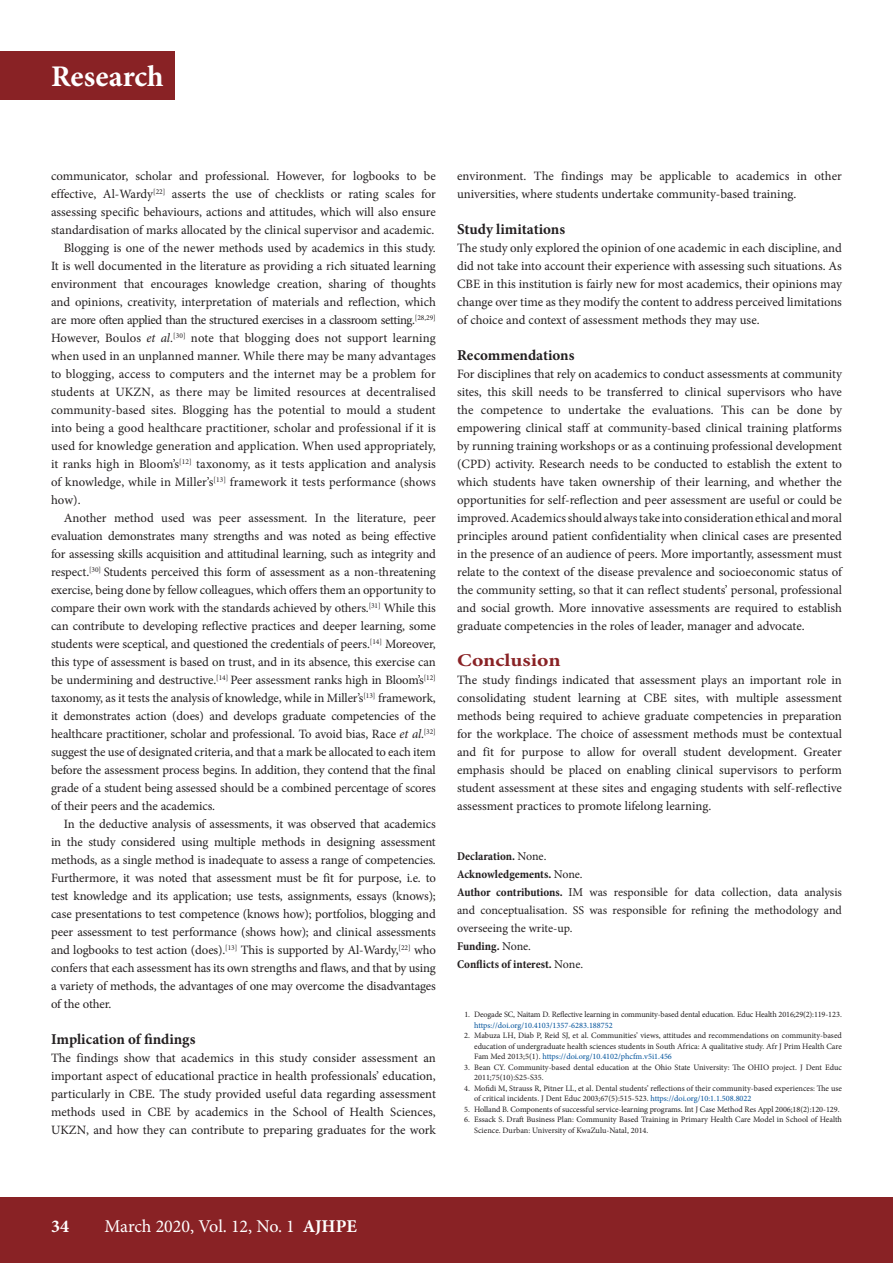
<style>
.page{position:relative;width:893px;height:1263px;background:#fff}
.page>*{position:absolute;margin:0;border:0;box-sizing:border-box;transform-origin:0 0}
.t1{font:700 30px "Minion Pro";color:#fff}
.t2{font:18px "Minion Pro";letter-spacing:-.005em;color:#fff}
.B_HEAD{font:700 18px "Minion Pro";color:#892225;scale:1.2 1}
.t3{font:700 18px "Minion Pro";color:#fff}
.C_HEAD{font:700 15px "Minion Pro";color:#231f20}
.BODY_TEXT_INDENT{font:12.75px/18px "Minion Pro";letter-spacing:-.005em;color:#231f20;text-align:justify}
.BODY_TEXT_1ST_PARAGR{font:12.75px/18px "Minion Pro";color:#231f20;text-align:justify}
.ACKNOWLEGEMENTS{font:12px/18px "Minion Pro";color:#231f20;text-align:justify}
.ACKNOWLEGEMENTS-2{font:700 condensed 12px "Minion Pro";color:#231f20}
.t4{font:8.25px/10.5px "Minion Pro";letter-spacing:-.005em;color:#231f20}
.s1{font-style:italic}
.s2{font-weight:400;font-stretch:normal}
.s3{font-weight:700;font-stretch:condensed}
.s4{color:#01529a}
.s5{font-weight:700}
</style>
<div class="page">
<div style="left:0;top:1197px;width:893px;height:66px;background:#892225"></div>
<div style="left:0;top:51px;width:174px;height:49px;background:#892225"></div>
<h1 class="t1" style="left:51px;top:56px;width:114px">Research</h1>
<p class="BODY_TEXT_INDENT" style="left:51px;top:167px;width:386px">communicator, scholar and professional. However, for logbooks to be effective, Al-Wardy<sup>[22]</sup> asserts the use of checklists or rating scales for assessing specific behaviours, actions and attitudes, which will also ensure standardisation of marks allocated by the clinical supervisor and academic.</p>
<p class="BODY_TEXT_INDENT" style="left:51px;top:239px;width:386px;text-indent:13px">Blogging is one of the newer methods used by academics in this study.<br>It is well documented in the literature as providing a rich situated learning environment that encourages knowledge creation, sharing of thoughts and opinions, creativity, interpretation of materials and reflection, which are more often applied than the structured exercises in a classroom setting.<sup>[28,29] </sup>However, Boulos <span class="s1">et al</span>.<sup>[30]</sup> note that blogging does not support learning when used in an unplanned manner. While there may be many advantages to blogging, access to computers and the internet may be a problem for students at UKZN, as there may be limited resources at decentralised community-based sites. Blogging has the potential to mould a student into being a good healthcare practitioner, scholar and professional if it is used for knowledge generation and application. When used appropriately, it ranks high in Bloom’s<sup>[12]</sup> taxonomy, as it tests application and analysis of knowledge, while in Miller’s<sup>[13]</sup> framework it tests performance (shows how).</p>
<p class="BODY_TEXT_INDENT" style="left:51px;top:509px;width:386px;text-indent:13px">Another method used was peer assessment. In the literature, peer evaluation demonstrates many strengths and was noted as being effective for assessing skills acquisition and attitudinal learning, such as integrity and respect.<sup>[30]</sup> Students perceived this form of assessment as a non-threatening exercise, being done by fellow colleagues, which offers them an opportunity to compare their own work with the standards achieved by others.<sup>[31]</sup> While this can contribute to developing reflective practices and deeper learning, some students were sceptical, and questioned the credentials of peers.<sup>[14]</sup> Moreover, this type of assessment is based on trust, and in its absence, this exercise can be undermining and destructive.<sup>[14]</sup> Peer assessment ranks high in Bloom’s<sup>[12] </sup>taxonomy, as it tests the analysis of knowledge, while in Miller’s<sup>[13]</sup> framework, it demonstrates action (does) and develops graduate competencies of the healthcare practitioner, scholar and professional. To avoid bias, Race <span class="s1">et al</span>.<sup>[32] </sup>suggest the use of designated criteria, and that a mark be allocated to each item before the assessment process begins. In addition, they contend that the final grade of a student being assessed should be a combined percentage of scores of their peers and the academics.</p>
<p class="BODY_TEXT_INDENT" style="left:51px;top:815px;width:386px;text-indent:13px">In the deductive analysis of assessments, it was observed that academics in the study considered using multiple methods in designing assessment methods, as a single method is inadequate to assess a range of competencies.<br>Furthermore, it was noted that assessment must be fit for purpose, i.e. to test knowledge and its application; use tests, assignments, essays (knows); case presentations to test competence (knows how); portfolios, blogging and peer assessment to test performance (shows how); and clinical assessments and logbooks to test action (does).<sup>[13]</sup> This is supported by Al-Wardy,<sup>[22]</sup> who confers that each assessment has its own strengths and flaws, and that by using a variety of methods, the advantages of one may overcome the disadvantages of the other.</p>
<h3 class="C_HEAD" style="left:51px;top:1029px;width:146px">Implication of findings</h3>
<p class="BODY_TEXT_1ST_PARAGR" style="left:51px;top:1049px;width:386px">The findings show that academics in this study consider assessment an important aspect of educational practice in health professionals’ education, particularly in CBE. The study provided useful data regarding assessment methods used in CBE by academics in the School of Health Sciences, UKZN, and how they can contribute to preparing graduates for the work</p>
<p class="BODY_TEXT_1ST_PARAGR" style="left:457px;top:167px;width:386px">environment. The findings may be applicable to academics in other universities, where students undertake community-based training.</p>
<h3 class="C_HEAD" style="left:457px;top:219px;width:110px">Study limitations</h3>
<p class="BODY_TEXT_1ST_PARAGR" style="left:457px;top:239px;width:386px">The study only explored the opinion of one academic in each discipline, and did not take into account their experience with assessing such situations. As CBE in this institution is fairly new for most academics, their opinions may change over time as they modify the content to address perceived limitations of choice and context of assessment methods they may use.</p>
<h3 class="C_HEAD" style="left:457px;top:345px;width:119px">Recommendations</h3>
<p class="BODY_TEXT_1ST_PARAGR" style="left:457px;top:365px;width:386px">For disciplines that rely on academics to conduct assessments at community sites, this skill needs to be transferred to clinical supervisors who have the competence to undertake the evaluations. This can be done by empowering clinical staff at community-based clinical training platforms by running training workshops or as a continuing professional development (CPD) activity. Research needs to be conducted to establish the extent to which students have taken ownership of their learning, and whether the opportunities for self-reflection and peer assessment are useful or could be improved. Academics should always take into consideration ethical and moral principles around patient confidentiality when clinical cases are presented in the presence of an audience of peers. More importantly, assessment must relate to the context of the disease prevalence and socioeconomic status of the community setting, so that it can reflect students’ personal, professional and social growth. More innovative assessments are required to establish graduate competencies in the roles of leader, manager and advocate.</p>
<h2 class="B_HEAD" style="left:457px;top:648px;width:88px">Conclusion</h2>
<p class="BODY_TEXT_1ST_PARAGR" style="left:457px;top:671px;width:386px">The study findings indicated that assessment plays an important role in consolidating student learning at CBE sites, with multiple assessment methods being required to achieve graduate competencies in preparation for the workplace. The choice of assessment methods must be contextual and fit for purpose to allow for overall student development. Greater emphasis should be placed on enabling clinical supervisors to perform student assessment at these sites and engaging students with self-reflective assessment practices to promote lifelong learning.</p>
<p class="ACKNOWLEGEMENTS-2" style="left:457px;top:848px;width:91px">Declaration. <span class="s2">None.</span></p>
<p class="ACKNOWLEGEMENTS-2" style="left:457px;top:866px;width:127px">Acknowledgements. <span class="s2">None.</span></p>
<p class="ACKNOWLEGEMENTS" style="left:457px;top:884px;width:386px"><span class="s3">Author contributions.</span> IM was responsible for data collection, data analysis and conceptualisation. SS was responsible for refining the methodology and overseeing the write-up.</p>
<p class="ACKNOWLEGEMENTS-2" style="left:457px;top:938px;width:75px">Funding. <span class="s2">None.</span></p>
<p class="ACKNOWLEGEMENTS-2" style="left:457px;top:956px;width:127px">Conflicts of interest. <span class="s2">None.</span></p>
<p class="t4" style="left:474px;top:1009px;width:369px;text-indent:-10px">1. Deogade SC, Naitam D. Reflective learning in community-based dental education. Educ Health 2016;29(2):119-123. <span class="s4">https://doi.org/10.4103/1357-6283.188752</span></p>
<p class="t4" style="left:474px;top:1030px;width:369px;text-align:justify;text-indent:-10px">2. Mabuza LH, Diab P, Reid SJ, et al. Communities’ views, attitudes and recommendations on community-based education of undergraduate health sciences students in South Africa: A qualitative study. Afr J Prim Health Care Fam Med 2013;5(1). <span class="s4">https://doi.org/10.4102/phcfm.v5i1.456</span></p>
<p class="t4" style="left:474px;top:1062px;width:369px;text-indent:-10px">3. Bean CY. Community-based dental education at the Ohio State University: The OHIO project. J Dent Educ<br>2011;75(10):S25-S35.</p>
<p class="t4" style="left:474px;top:1083px;width:369px;text-indent:-10px">4. Mofidi M, Strauss R, Pitner LL, et al. Dental students’ reflections of their community-based experiences: The use of critical incidents. J Dent Educ 2003;67(5):515-523. <span class="s4">https://doi.org/10:1.1.508.8022</span></p>
<p class="t4" style="left:464px;top:1104px;width:377px">5. Holland B. Components of successful service-learning programs. Int J Case Method Res Appl 2006;18(2):120-129.</p>
<p class="t4" style="left:474px;top:1114px;width:369px;text-indent:-10px">6. Essack S. Draft Business Plan: Community Based Training in Primary Health Care Model in School of Health<br>Science. Durban: University of KwaZulu-Natal, 2014.</p>
<h2 class="t3" style="left:51px;top:1213px;width:20px">34</h2>
<h2 class="t2" style="left:105px;top:1214px;width:254px">March 2020, Vol. 12, No. 1 <span class="s5">AJHPE</span></h2>
</div>
